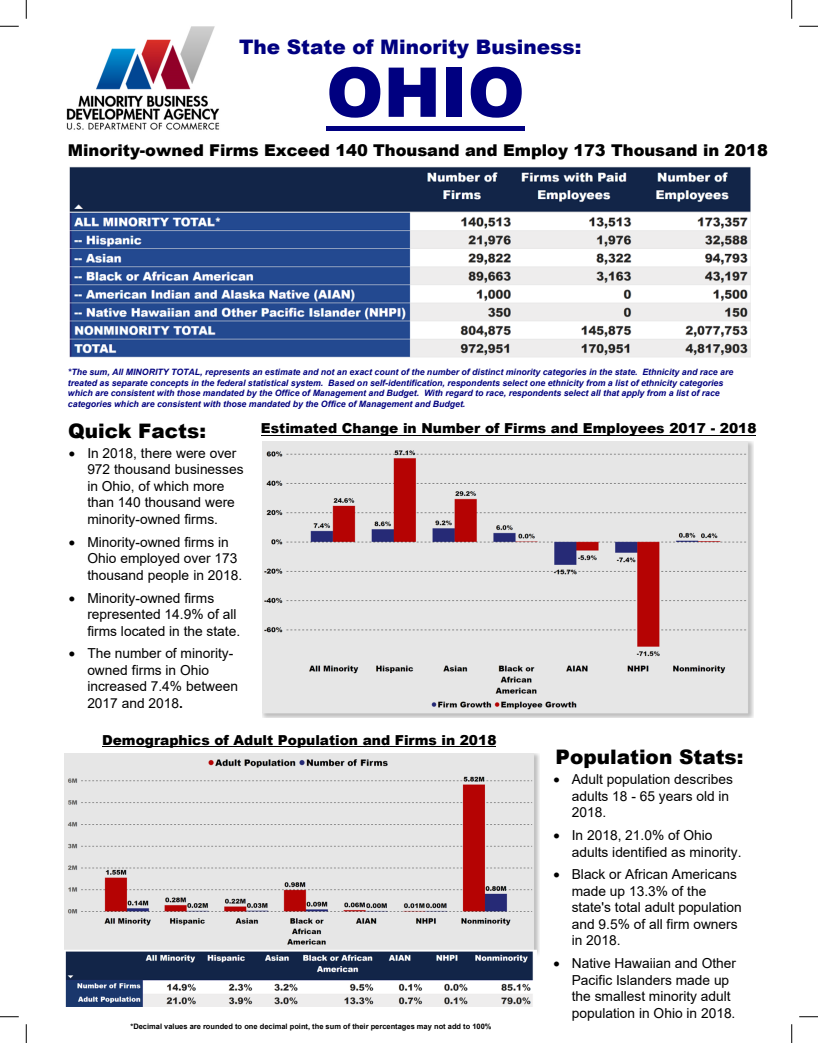
<style>
.page{position:relative;width:818px;height:1043px;background:#fff}
.page>*{position:absolute;margin:0;border:0;box-sizing:border-box;transform-origin:0 0}
.t1{font:900 68.75px "Arial";color:#000080}
.t2{font:900 20px "Arial";color:#000080}
.t3{font:900 20px "Arial";color:#000}
.t4{font:900 16.25px "Arial";color:#000}
.t5{font:13.75px/16.5px "Arial";color:#000}
.t6{font:900 13.75px "Arial";color:#000}
.t7{font:italic 700 8.75px/10.5px "Arial";color:#000080}
.t8{font:700 7.5px "Arial";color:#000}
.s1{font-size:22.5px;color:#fff}
.s2{font-style:inherit}
.s3{font-weight:700}
</style>
<div class="page">
<svg style="left:0;top:25px;width:19px;height:2px"></svg>
<svg style="left:799px;top:25px;width:19px;height:2px"></svg>
<svg style="left:0;top:1016px;width:19px;height:1px"></svg>
<svg style="left:799px;top:1016px;width:19px;height:1px"></svg>
<svg style="left:25px;top:0;width:2px;height:19px"></svg>
<svg style="left:25px;top:1024px;width:2px;height:18px"></svg>
<svg style="left:791px;top:0;width:1px;height:19px"></svg>
<svg style="left:791px;top:1024px;width:1px;height:18px"></svg>
<img style="left:66px;top:26px;width:154px;height:104px">
<div style="left:326px;top:126px;width:198px;height:5px;background:#000080"></div>
<hr style="left:103px;top:746px;width:393px;height:1px;background:#000">
<hr style="left:261px;top:435px;width:495px;height:1px;background:#000">
<img style="left:65px;top:753px;width:475px;height:253px">
<img style="left:69px;top:166px;width:681px;height:192px">
<img style="left:262px;top:442px;width:491px;height:275px">
<h2 class="t2" style="left:239px;top:32px;width:351px">The State of Minority Business:<span class="s1">:</span></h2>
<h1 class="t1" style="left:326px;top:42px;width:200px">OHIO</h1>
<p class="t4" style="left:68px;top:139px;width:701px">Minority-owned Firms Exceed 140 Thousand and Employ 173 Thousand in 2018</p>
<p class="t7" style="left:68px;top:367px;width:667px">*<span class="s2">The sum, All MINORITY TOTAL, represents an estimate and not an exact count of the number of distinct minority categories in the state.</span> Ethnicity and race are treated as separate concepts in the federal statistical system. Based on self-identification, respondents select one ethnicity from a list of ethnicity categories which are consistent with those mandated by the Office of Management and Budget. With regard to race, respondents select all that apply from a list of race categories which are consistent with those mandated by the Office of Management and Budget<span class="s2">.</span></p>
<h2 class="t3" style="left:68px;top:416px;width:139px">Quick Facts:</h2>
<p class="t6" style="left:261px;top:418px;width:497px">Estimated Change in Number of Firms and Employees 2017 - 2018</p>
<p class="t5" style="left:87px;top:445px;width:158px;text-indent:-18px">• In 2018, there were over<br>972 thousand businesses in Ohio, of which more than 140 thousand were minority-owned firms.</p>
<p class="t5" style="left:87px;top:533px;width:156px;text-indent:-18px">• Minority-owned firms in<br>Ohio employed over 173 thousand people in 2018<span class="s2">.</span></p>
<p class="t5" style="left:87px;top:589px;width:154px;text-indent:-18px">• Minority-owned firms represented 14.9% of all firms located in the state.</p>
<p class="t5" style="left:87px;top:645px;width:152px;text-indent:-18px">• The number of minority&shy;owned firms in Ohio increased 7.4% between<br>2017 and 2018<span class="s3">.</span></p>
<p class="t6" style="left:102px;top:729px;width:396px">Demographics of Adult Population and Firms in 2018</p>
<p class="t8" style="left:130px;top:1020px;width:362px">*Decimal values are rounded to one decimal point, the sum of their percentages may not add to 100%</p>
<h2 class="t3" style="left:555px;top:742px;width:189px">Population Stats:</h2>
<p class="t5" style="left:571px;top:771px;width:163px;text-indent:-18px">• Adult population describes adults 18 - 65 years old in<br>2018.</p>
<p class="t5" style="left:571px;top:827px;width:171px;text-indent:-18px">• In 2018, 21.0% of Ohio adults identified as minority.</p>
<p class="t5" style="left:571px;top:866px;width:171px;text-indent:-18px">• <span class="s2">Black or African American</span>s made up <span class="s2">1</span>3.<span class="s2">3</span>% of the state's total adult population and <span class="s2">9</span>.<span class="s2">5</span>% of all firm owners in 2018.</p>
<p class="t5" style="left:571px;top:955px;width:166px;text-indent:-18px">• Native Hawaiian and Other<br>Pacific Islanders made up the smallest minority adult population in Ohio in 2018.</p>
</div>
